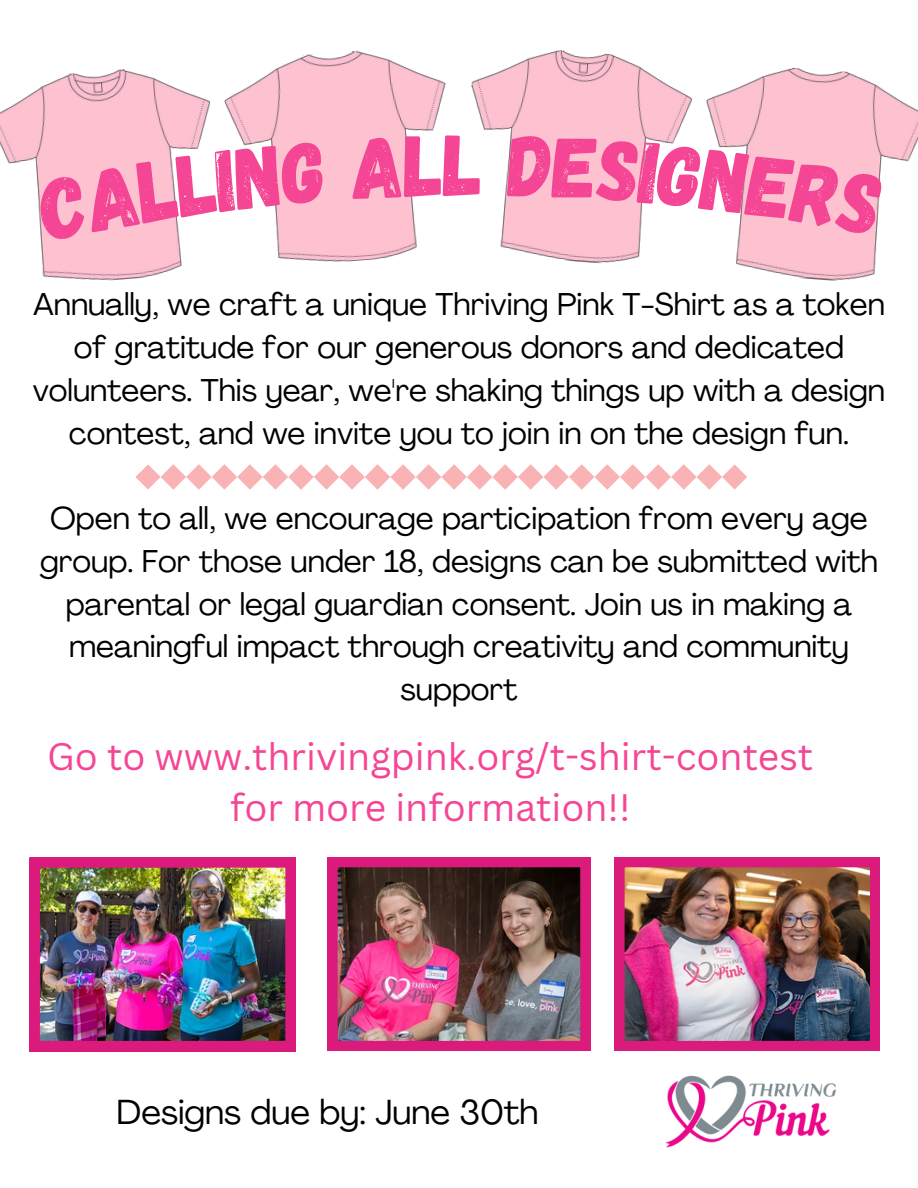
<style>
.page{position:relative;width:918px;height:1188px;background:#fff}
.page>*{position:absolute;margin:0;border:0;box-sizing:border-box;transform-origin:0 0}
.t1{font:87px "Gagalin";color:#f44694}
.t2{font:37.35px/51.3px "Canva Sans";color:#f44694;text-align:center}
.t3{font:34.35px "Agrandir";color:#000}
.t4{font:31.2px/42.8px "Agrandir";color:#000;text-align:center}
</style>
<div class="page">
<img style="left:30px;top:858px;width:265px;height:193px">
<img style="left:328px;top:857px;width:262px;height:194px">
<img style="left:614px;top:857px;width:266px;height:194px">
<img style="left:0;top:50px;width:446px;height:231px">
<img style="left:471px;top:50px;width:447px;height:231px">
<img style="left:665px;top:1075px;width:171px;height:73px">
<svg style="left:136px;top:464px;width:611px;height:26px"></svg>
<svg style="left:34px;top:141px;width:291px;height:102px"></svg>
<svg style="left:350px;top:135px;width:91px;height:65px"></svg>
<svg style="left:507px;top:135px;width:377px;height:101px"></svg>
<h1 class="t1" style="left:444px;top:109px;width:41px">L</h1>
<h2 class="t4" style="left:33px;top:286px;width:854px">Annually, we craft a unique Thriving Pink T-Shirt as a token of gratitude for our generous donors and dedicated volunteers. This year, we're shaking things up with a design contest, and we invite you to join in on the design fun.</h2>
<p class="t4" style="left:40px;top:500px;width:839px">Open to all, we encourage participation from every age group. For those under 18, designs can be submitted with parental or legal guardian consent. Join us in making a meaningful impact through creativity and community support</p>
<p class="t2" style="left:47px;top:730px;width:767px">Go to www.thrivingpink.org/t-shirt-contest for more information!!</p>
<p class="t3" style="left:117px;top:1099px;width:423px">Designs due by: June 30th</p>
</div>
